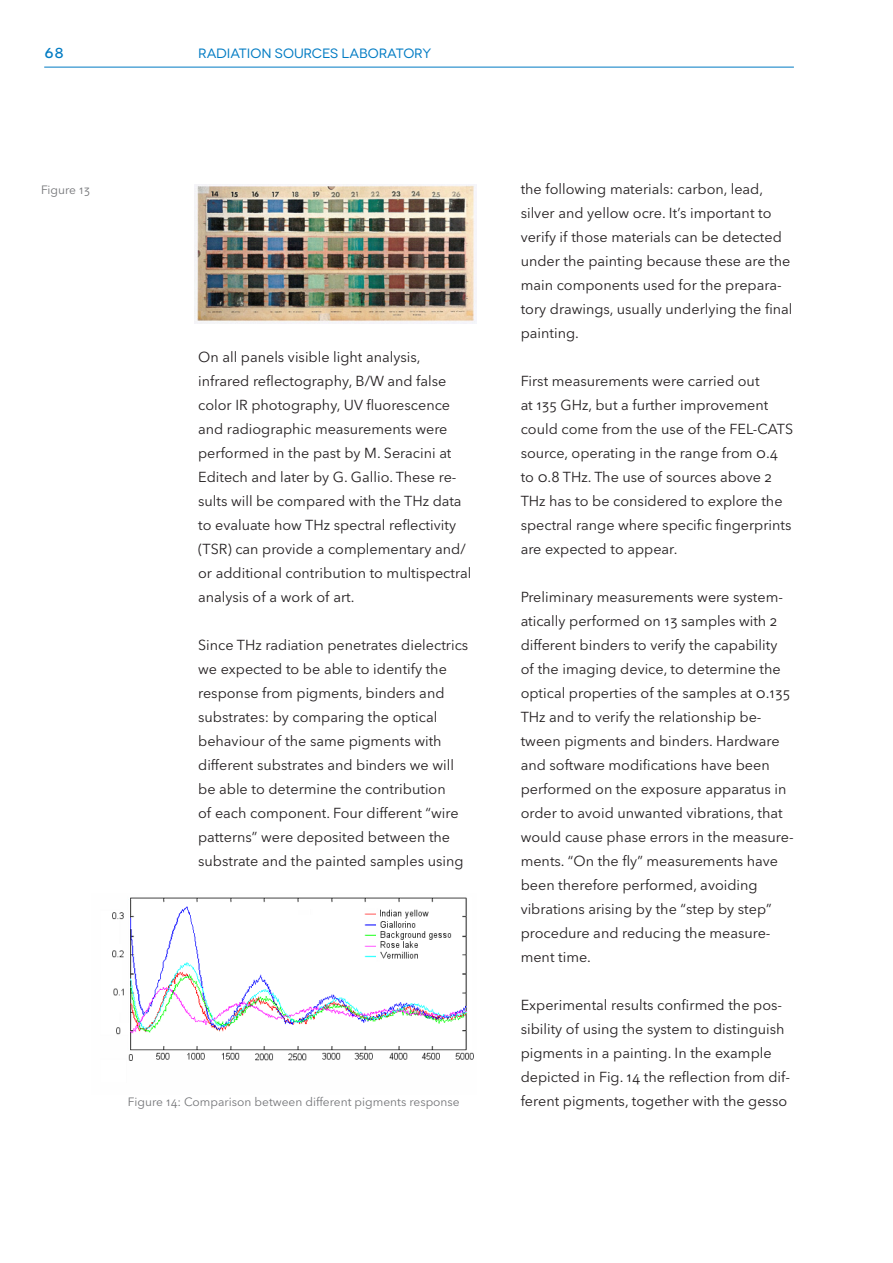
<style>
.page{position:relative;width:893px;height:1263px;background:#fff}
.page>*{position:absolute;margin:0;border:0;box-sizing:border-box;transform-origin:0 0}
.Body{font:14.4px/24px "Avenir Next LT Pro";color:#231f20}
.t1{font:500 14.4px "Novecentowide";color:#007bc3}
.t2{font:13.5px "Novecentowide";letter-spacing:-.01em;color:#007bc3}
.t3{font:12px "Avenir Next LT Pro";color:#757679}
</style>
<div class="page">
<hr style="left:44px;top:67px;width:750px;height:1px;background:#007bc3">
<img style="left:194px;top:185px;width:283px;height:139px">
<img style="left:112px;top:897px;width:362px;height:164px">
<p class="t1" style="left:44px;top:45px;width:22px">68</p>
<p class="t2" style="left:198px;top:45px;width:235px">RADIATION SOURCES LABORATORY</p>
<p class="t3" style="left:41px;top:183px;width:50px">Figure 13</p>
<p class="Body" style="left:198px;top:345px;width:275px">On all panels visible light analysis, infrared reflectography, B/W and false color IR photography, UV fluorescence and radiographic measurements were performed in the past by M. Seracini at Editech and later by G. Gallio. These re&shy;sults will be compared with the THz data to evaluate how THz spectral reflectivity (TSR) can provide a complementary and/ or additional contribution to multispectral analysis of a work of art.</p>
<p class="Body" style="left:198px;top:633px;width:272px">Since THz radiation penetrates dielectrics we expected to be able to identify the response from pigments, binders and substrates: by comparing the optical behaviour of the same pigments with different substrates and binders we will be able to determine the contribution<br>of each component. Four different “wire patterns” were deposited between the substrate and the painted samples using</p>
<p class="t3" style="left:128px;top:1095px;width:333px">Figure 14: Comparison between different pigments response</p>
<p class="Body" style="left:521px;top:177px;width:273px">the following materials: carbon, lead, silver and yellow ocre. It’s important to verify if those materials can be detected under the painting because these are the main components used for the prepara&shy;tory drawings, usually underlying the final painting.</p>
<p class="Body" style="left:521px;top:369px;width:274px">First measurements were carried out<br>at 135 GHz, but a further improvement could come from the use of the FEL-CATS source, operating in the range from 0.4 to 0.8 THz. The use of sources above 2<br>THz has to be considered to explore the spectral range where specific fingerprints are expected to appear.</p>
<p class="Body" style="left:521px;top:585px;width:275px">Preliminary measurements were system&shy;atically performed on 13 samples with 2 different binders to verify the capability of the imaging device, to determine the optical properties of the samples at 0.135<br>THz and to verify the relationship be&shy;tween pigments and binders. Hardware and software modifications have been performed on the exposure apparatus in order to avoid unwanted vibrations, that would cause phase errors in the measure&shy;ments. “On the fly” measurements have been therefore performed, avoiding vibrations arising by the “step by step” procedure and reducing the measure&shy;ment time.</p>
<p class="Body" style="left:521px;top:993px;width:271px">Experimental results confirmed the pos&shy;sibility of using the system to distinguish pigments in a painting. In the example depicted in Fig. 14 the reflection from dif&shy;ferent pigments, together with the gesso</p>
</div>
